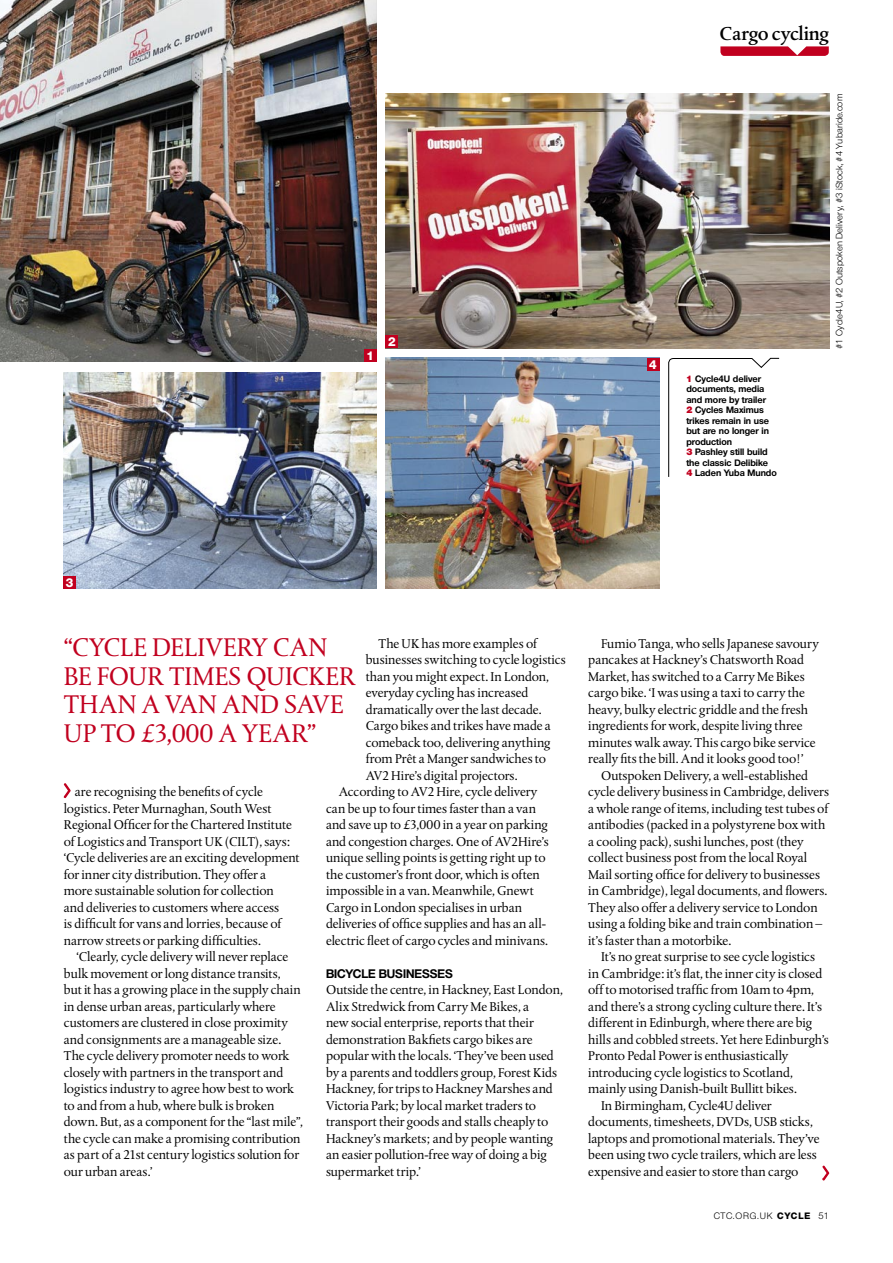
<style>
.page{position:relative;width:893px;height:1263px;background:#fff}
.page>*{position:absolute;margin:0;border:0;box-sizing:border-box;transform-origin:0 0}
.CallOut{font:27px "Albertina";color:#c1001f}
.t1{font:500 19.5px "Albertina";letter-spacing:-.01em;color:#000}
._2ndPara{font:13.5px/16.5px "Albertina";letter-spacing:-.01em;color:#000}
.t2{font:700 12px "Olnova";color:#000}
.t3{font:800 12px "Olnova";color:#fff}
.Pic_caption{font:700 9px/10.5px "Olnova";color:#000}
.Pic_caption-2{font:9px "Olnova";letter-spacing:.015em;color:#000}
.Pic_caption-3{font:9px "Olnova";letter-spacing:.08em;color:#000}
.s1{font-weight:800;color:#c1001f}
.s2{font-weight:800}
</style>
<div class="page">
<svg style="left:668px;top:358px;width:111px;height:119px"></svg>
<img style="left:386px;top:94px;width:443px;height:254px">
<img style="left:386px;top:358px;width:273px;height:231px">
<img style="left:0;top:0;width:377px;height:362px">
<svg style="left:63px;top:784px;width:8px;height:15px"></svg>
<svg style="left:822px;top:1166px;width:8px;height:15px"></svg>
<img style="left:64px;top:372px;width:313px;height:217px">
<div style="left:386px;top:335px;width:12px;height:13px;background:#c1001f"></div>
<div style="left:364px;top:349px;width:13px;height:13px;background:#c1001f"></div>
<div style="left:64px;top:576px;width:12px;height:13px;background:#c1001f"></div>
<div style="left:647px;top:358px;width:12px;height:13px;background:#c1001f"></div>
<svg style="left:720px;top:46px;width:109px;height:10px"></svg>
<p class="t3" style="left:367px;top:348px;width:9px">1</p>
<p class="t3" style="left:388px;top:334px;width:9px">2</p>
<p class="t3" style="left:649px;top:357px;width:9px">4</p>
<p class="t1" style="left:719px;top:22px;width:111px">Cargo cycling</p>
<p class="Pic_caption" style="left:686px;top:373px;width:84px"><span class="s1">1</span> Cycle4U deliver documents, media and more by trailer<br><span class="s1">2</span> Cycles Maximus trikes remain in use but are no longer in production</p>
<p class="Pic_caption" style="left:686px;top:446px;width:92px"><span class="s1">3</span> Pashley still build the classic Delibike<br><span class="s1">4</span> Laden Yuba Mundo</p>
<p class="Pic_caption-2" style="left:834px;top:349px;width:257px;rotate:-90deg">#1 Cycle4U, #2 Outspoken Delivery, #3 iStock, #4 Yubaride.com</p>
<p class="t3" style="left:66px;top:575px;width:9px">3</p>
<p class="_2ndPara" style="left:366px;top:635px;width:202px;text-indent:13px">The UK has more examples of businesses switching to cycle logistics than you might expect. In London, everyday cycling has increased dramatically over the last decade.<br>Cargo bikes and trikes have made a comeback too, delivering anything from Prêt a Manger sandwiches to AV2 Hire’s digital projectors.</p>
<p class="_2ndPara" style="left:326px;top:784px;width:224px;text-indent:13px">According to AV2 Hire, cycle delivery can be up to four times faster than a van and save up to £3,000 in a year on parking and congestion charges. One of AV2Hire’s unique selling points is getting right up to the customer’s front door, which is often impossible in a van. Meanwhile, Gnewt Cargo in London specialises in urban deliveries of office supplies and has an all&shy;electric fleet of cargo cycles and minivans.</p>
<p class="t2" style="left:326px;top:966px;width:128px">bicycle businesses</p>
<p class="_2ndPara" style="left:326px;top:982px;width:238px">Outside the centre, in Hackney, East London, Alix Stredwick from Carry Me Bikes, a<br>new social enterprise, reports that their demonstration Bakfiets cargo bikes are popular with the locals. ‘They’ve been used by a parents and toddlers group, Forest Kids Hackney, for trips to Hackney Marshes and Victoria Park; by local market traders to transport their goods and stalls cheaply to Hackney’s markets; and by people wanting an easier pollution-free way of doing a big supermarket trip.’</p>
<p class="CallOut" style="left:64px;top:632px;width:25px">“cycle</p>
<p class="CallOut" style="left:152px;top:632px;width:16px">delivery</p>
<p class="CallOut" style="left:273px;top:632px;width:19px">can</p>
<p class="CallOut" style="left:64px;top:661px;width:51px">be four</p>
<p class="CallOut" style="left:169px;top:661px;width:16px">times</p>
<p class="CallOut" style="left:246px;top:661px;width:36px">quicker</p>
<p class="CallOut" style="left:64px;top:689px;width:19px">than</p>
<p class="CallOut" style="left:142px;top:689px;width:42px">a van</p>
<p class="CallOut" style="left:222px;top:689px;width:20px">and</p>
<p class="CallOut" style="left:284px;top:689px;width:16px">save</p>
<p class="CallOut" style="left:64px;top:718px;width:196px">up to £3,000 a year</p>
<p class="CallOut" style="left:307px;top:718px;width:11px">”</p>
<p class="_2ndPara" style="left:64px;top:784px;width:238px;text-indent:11px">are recognising the benefits of cycle logistics. Peter Murnaghan, South West Regional Officer for the Chartered Institute of Logistics and Transport UK (CILT), says: ‘Cycle deliveries are an exciting development for inner city distribution. They offer a<br>more sustainable solution for collection<br>and deliveries to customers where access<br>is difficult for vans and lorries, because of narrow streets or parking difficulties.</p>
<p class="_2ndPara" style="left:64px;top:949px;width:241px;text-indent:13px">‘Clearly, cycle delivery will never replace bulk movement or long distance transits,<br>but it has a growing place in the supply chain in dense urban areas, particularly where customers are clustered in close proximity and consignments are a manageable size.<br>The cycle delivery promoter needs to work closely with partners in the transport and logistics industry to agree how best to work to and from a hub, where bulk is broken down. But, as a component for the “last mile”, the cycle can make a promising contribution as part of a 21st century logistics solution for our urban areas.’</p>
<p class="_2ndPara" style="left:588px;top:635px;width:232px;text-indent:13px">Fumio Tanga, who sells Japanese savoury pancakes at Hackney’s Chatsworth Road Market, has switched to a Carry Me Bikes cargo bike. ‘I was using a taxi to carry the heavy, bulky electric griddle and the fresh ingredients for work, despite living three minutes walk away. This cargo bike service really fits the bill. And it looks good too!’</p>
<p class="_2ndPara" style="left:588px;top:767px;width:242px;text-indent:13px">Outspoken Delivery, a well-established cycle delivery business in Cambridge, delivers a whole range of items, including test tubes of antibodies (packed in a polystyrene box with a cooling pack), sushi lunches, post (they collect business post from the local Royal Mail sorting office for delivery to businesses in Cambridge), legal documents, and flowers.<br>They also offer a delivery service to London using a folding bike and train combination – it’s faster than a motorbike.</p>
<p class="_2ndPara" style="left:588px;top:949px;width:242px;text-indent:13px">It’s no great surprise to see cycle logistics in Cambridge: it’s flat, the inner city is closed off to motorised traffic from 10am to 4pm, and there’s a strong cycling culture there. It’s different in Edinburgh, where there are big hills and cobbled streets. Yet here Edinburgh’s Pronto Pedal Power is enthusiastically introducing cycle logistics to Scotland, mainly using Danish-built Bullitt bikes.</p>
<p class="_2ndPara" style="left:588px;top:1097px;width:233px;text-indent:13px">In Birmingham, Cycle4U deliver documents, timesheets, DVDs, USB sticks, laptops and promotional materials. They’ve been using two cycle trailers, which are less expensive and easier to store than cargo</p>
<p class="Pic_caption-3" style="left:714px;top:1210px;width:117px">CTC.ORG.UK <span class="s2">CYCLE</span> 51</p>
</div>
